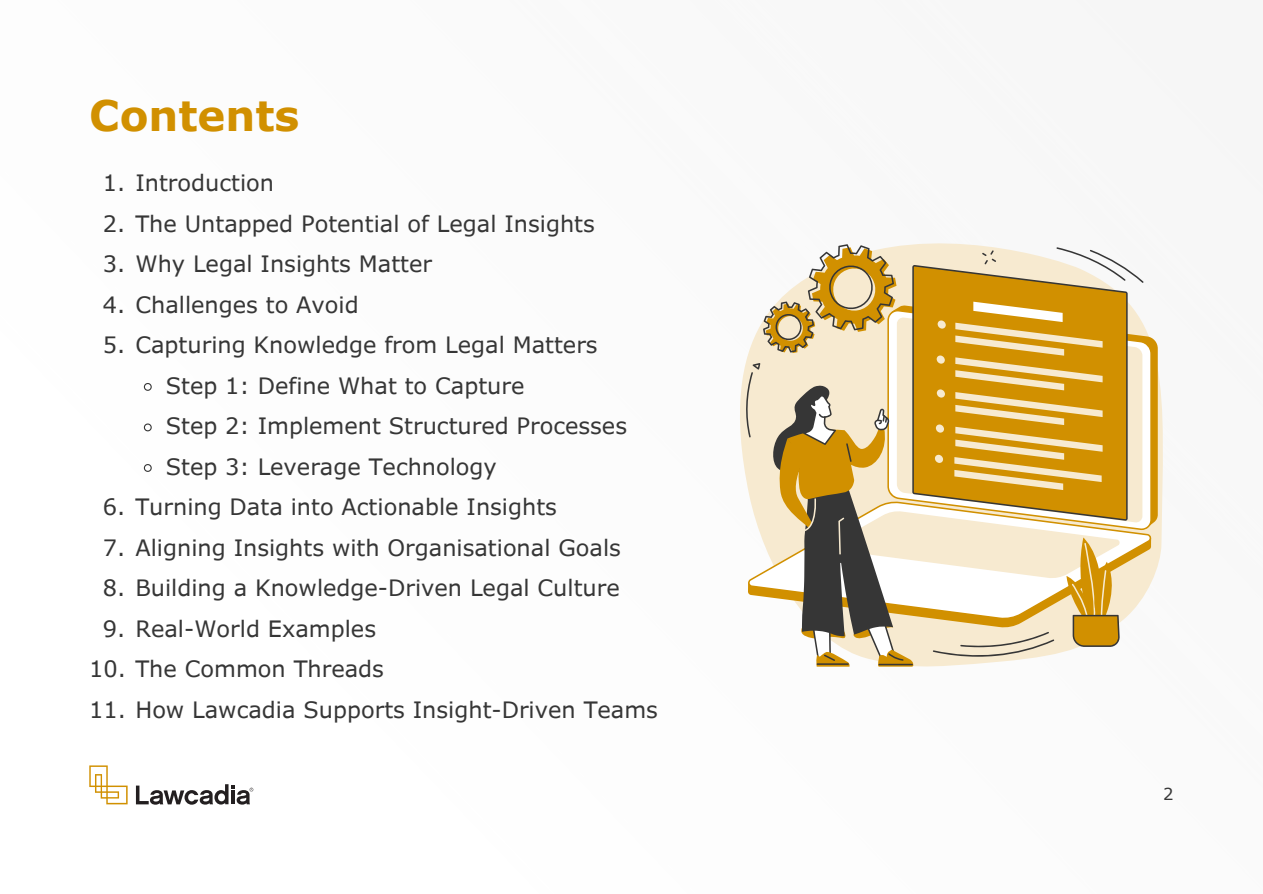
<style>
.page{position:relative;width:1263px;height:894px;background:#fff}
.page>*{position:absolute;margin:0;border:0;box-sizing:border-box;transform-origin:0 0}
.t1{font:700 42px "Verdana Pro";color:#d19000}
.t2{font:22.5px "Verdana Pro";color:#363636}
.t3{font:16.5px "Verdana Pro";color:#363636}
</style>
<div class="page">
<svg style="left:89px;top:765px;width:39px;height:39px"></svg>
<svg style="left:136px;top:784px;width:117px;height:20px"></svg>
<svg style="left:143px;top:383px;width:9px;height:8px"></svg>
<svg style="left:143px;top:423px;width:9px;height:9px"></svg>
<svg style="left:143px;top:464px;width:9px;height:8px"></svg>
<svg style="left:740px;top:243px;width:423px;height:424px"></svg>
<svg style="left:1143px;top:305px;width:15px;height:222px"></svg>
<svg style="left:1143px;top:309px;width:9px;height:221px"></svg>
<svg style="left:744px;top:244px;width:399px;height:422px"></svg>
<h1 class="t1" style="left:89px;top:89px;width:212px">Contents</h1>
<p class="t2" style="left:103px;top:168px;width:24px">1.</p>
<p class="t2" style="left:135px;top:168px;width:140px">Introduction</p>
<p class="t2" style="left:103px;top:209px;width:24px">2.</p>
<p class="t2" style="left:135px;top:209px;width:461px">The Untapped Potential of Legal Insights</p>
<p class="t2" style="left:103px;top:249px;width:24px">3.</p>
<p class="t2" style="left:135px;top:249px;width:298px">Why Legal Insights Matter</p>
<p class="t2" style="left:103px;top:290px;width:24px">4.</p>
<p class="t2" style="left:135px;top:290px;width:225px">Challenges to Avoid</p>
<p class="t2" style="left:103px;top:330px;width:24px">5.</p>
<p class="t2" style="left:135px;top:330px;width:464px">Capturing Knowledge from Legal Matters</p>
<p class="t2" style="left:103px;top:492px;width:24px">6.</p>
<p class="t2" style="left:166px;top:371px;width:360px">Step 1: Define What to Capture</p>
<p class="t2" style="left:166px;top:411px;width:463px">Step 2: Implement Structured Processes</p>
<p class="t2" style="left:166px;top:452px;width:333px">Step 3: Leverage Technology</p>
<p class="t2" style="left:135px;top:492px;width:423px">Turning Data into Actionable Insights</p>
<p class="t2" style="left:103px;top:533px;width:24px">7.</p>
<p class="t2" style="left:135px;top:533px;width:487px">Aligning Insights with Organisational Goals</p>
<p class="t2" style="left:103px;top:573px;width:24px">8.</p>
<p class="t2" style="left:135px;top:573px;width:486px">Building a Knowledge-Driven Legal Culture</p>
<p class="t2" style="left:135px;top:614px;width:242px">Real-World Examples</p>
<p class="t2" style="left:103px;top:614px;width:24px">9.</p>
<p class="t2" style="left:89px;top:654px;width:296px">10. The Common Threads</p>
<p class="t2" style="left:89px;top:695px;width:570px">11. How Lawcadia Supports Insight-Driven Teams</p>
<p class="t3" style="left:1163px;top:783px;width:12px">2</p>
</div>
